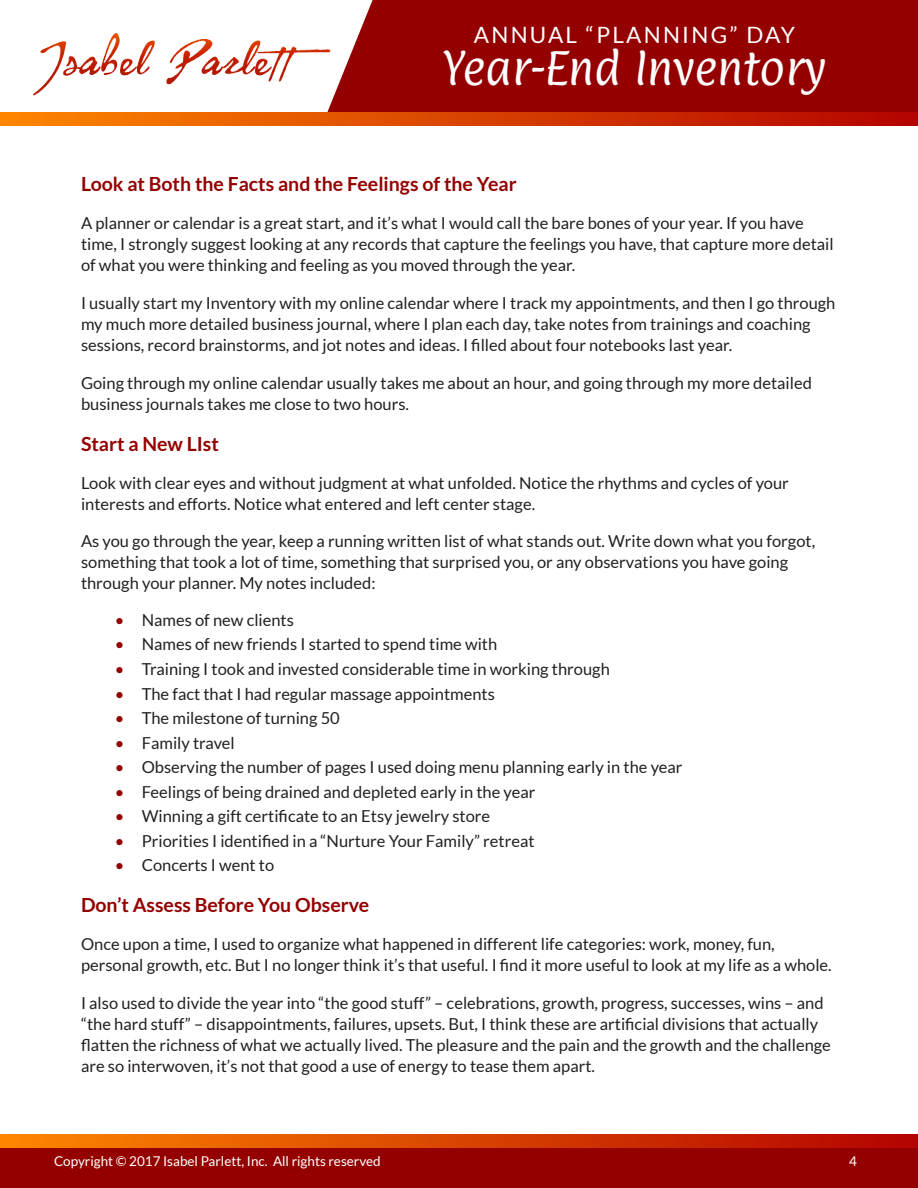
<style>
.page{position:relative;width:918px;height:1188px;background:#fff}
.page>*{position:absolute;margin:0;border:0;box-sizing:border-box;transform-origin:0 0}
.t1{font:39px "Paprika";color:#fff}
.t2{font:22.5px "Lato";letter-spacing:.1em;color:#fff}
.Subhead_Red{font:700 19.5px "Lato";color:#940000}
.Main_Body_Paragraph{font:16.5px/21px "Lato";color:#231f20}
.t3{font:13.5px "Lato";color:#fff}
.s1{color:#940000}
</style>
<div class="page">
<div style="left:327px;top:0;width:591px;height:112px;background:#940000"></div>
<svg style="left:0;top:112px;width:918px;height:14px;background:#d84400"></svg>
<div style="left:0;top:1139px;width:918px;height:49px;background:#940000"></div>
<svg style="left:0;top:1134px;width:918px;height:14px;background:#d84400"></svg>
<img style="left:34px;top:34px;width:297px;height:62px">
<h2 class="t2" style="left:474px;top:22px;width:323px">ANNUAL “PLANNING” DAY</h2>
<h1 class="t1" style="left:443px;top:40px;width:385px">Year-End Inventory</h1>
<p class="Subhead_Red" style="left:81px;top:173px;width:437px">Look at Both the Facts and the Feelings of the Year</p>
<p class="Main_Body_Paragraph" style="left:81px;top:212px;width:754px">A planner or calendar is a great start, and it’s what I would call the bare bones of your year. If you have time, I strongly suggest looking at any records that capture the feelings you have, that capture more detail of what you were thinking and feeling as you moved through the year.</p>
<p class="Main_Body_Paragraph" style="left:81px;top:292px;width:756px">I usually start my Inventory with my online calendar where I track my appointments, and then I go through my much more detailed business journal, where I plan each day, take notes from trainings and coaching sessions, record brainstorms, and jot notes and ideas. I filled about four notebooks last year.</p>
<p class="Main_Body_Paragraph" style="left:81px;top:372px;width:732px">Going through my online calendar usually takes me about an hour, and going through my more detailed business journals takes me close to two hours.</p>
<p class="Subhead_Red" style="left:81px;top:432px;width:140px">Start a New LIst</p>
<p class="Main_Body_Paragraph" style="left:81px;top:472px;width:709px">Look with clear eyes and without judgment at what unfolded. Notice the rhythms and cycles of your interests and efforts. Notice what entered and left center stage.</p>
<p class="Main_Body_Paragraph" style="left:81px;top:531px;width:736px">As you go through the year, keep a running written list of what stands out. Write down what you forgot, something that took a lot of time, something that surprised you, or any observations you have going through your planner. My notes included:</p>
<p class="Main_Body_Paragraph" style="left:115px;top:609px;width:181px"><span class="s1">•</span> Names of new clients</p>
<p class="Main_Body_Paragraph" style="left:115px;top:634px;width:384px"><span class="s1">•</span> Names of new friends I started to spend time with</p>
<p class="Main_Body_Paragraph" style="left:115px;top:658px;width:497px"><span class="s1">•</span> Training I took and invested considerable time in working through</p>
<p class="Main_Body_Paragraph" style="left:115px;top:683px;width:382px"><span class="s1">•</span> The fact that I had regular massage appointments</p>
<p class="Main_Body_Paragraph" style="left:115px;top:707px;width:227px"><span class="s1">•</span> The milestone of turning 50</p>
<p class="Main_Body_Paragraph" style="left:115px;top:732px;width:122px"><span class="s1">•</span> Family travel</p>
<p class="Main_Body_Paragraph" style="left:115px;top:757px;width:569px"><span class="s1">•</span> Observing the number of pages I used doing menu planning early in the year</p>
<p class="Main_Body_Paragraph" style="left:115px;top:781px;width:422px"><span class="s1">•</span> Feelings of being drained and depleted early in the year</p>
<p class="Main_Body_Paragraph" style="left:115px;top:806px;width:377px"><span class="s1">•</span> Winning a gift certificate to an Etsy jewelry store</p>
<p class="Main_Body_Paragraph" style="left:115px;top:830px;width:421px"><span class="s1">•</span> Priorities I identified in a “Nurture Your Family” retreat</p>
<p class="Main_Body_Paragraph" style="left:115px;top:855px;width:161px"><span class="s1">•</span> Concerts I went to</p>
<p class="Subhead_Red" style="left:81px;top:894px;width:290px">Don’t Assess Before You Observe</p>
<p class="Main_Body_Paragraph" style="left:81px;top:934px;width:752px">Once upon a time, I used to organize what happened in different life categories: work, money, fun, personal growth, etc. But I no longer think it’s that useful. I find it more useful to look at my life as a whole.</p>
<p class="Main_Body_Paragraph" style="left:81px;top:992px;width:751px">I also used to divide the year into “the good stuff” – celebrations, growth, progress, successes, wins – and “the hard stuff” – disappointments, failures, upsets. But, I think these are artificial divisions that actually flatten the richness of what we actually lived. The pleasure and the pain and the growth and the challenge are so interwoven, it’s not that good a use of energy to tease them apart.</p>
<p class="t3" style="left:54px;top:1154px;width:328px">Copyright © 2017 Isabel Parlett, Inc. All rights reserved</p>
<p class="t3" style="left:849px;top:1154px;width:9px">4</p>
</div>
